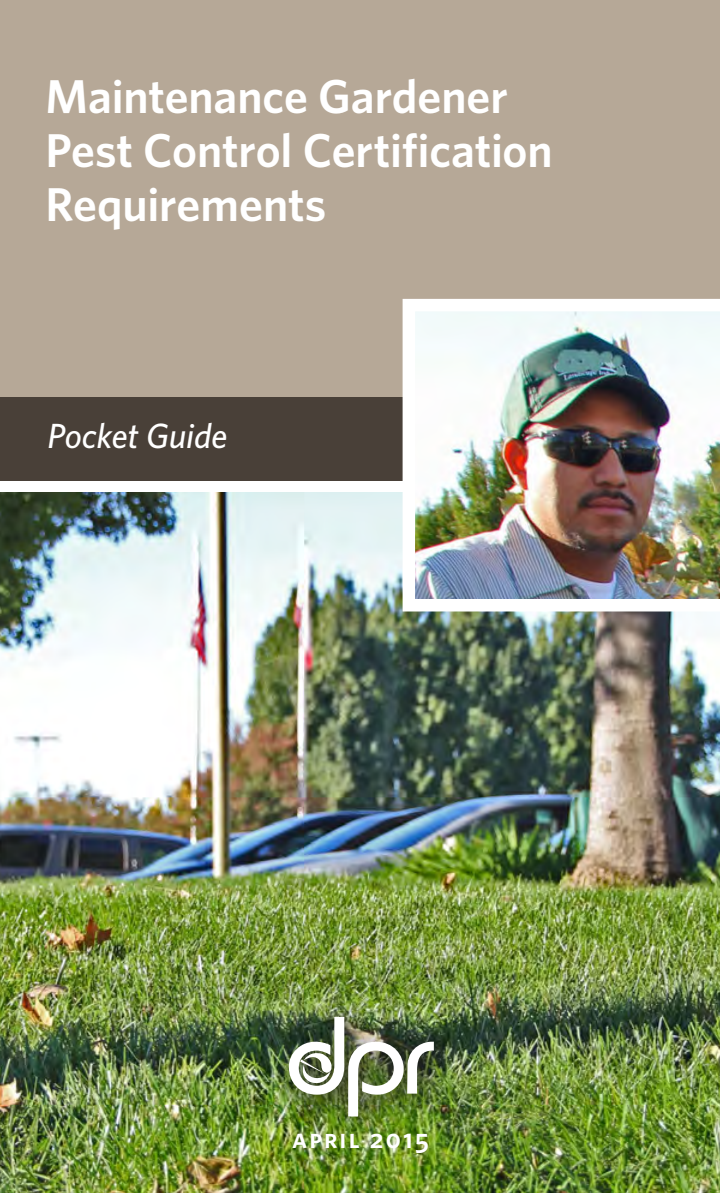
<style>
.page{position:relative;width:720px;height:1193px;background:#fff}
.page>*{position:absolute;margin:0;border:0;box-sizing:border-box;transform-origin:0 0}
.Cover_Large_Heading{font:600 47.5px/53.8px "Whitney";letter-spacing:-.005em;color:#fff}
.Cover_Small_Heading{font:italic 500 35px "Whitney";letter-spacing:-.005em;color:#fff}
.Cover_Footer{font:27.5px "Whitney Semibold SC";letter-spacing:.075em;color:#fff}
</style>
<div class="page">
<div style="left:0;top:0;width:720px;height:480px;background:#b6a897"></div>
<div style="left:0;top:397px;width:403px;height:83px;background:#494038"></div>
<img style="left:0;top:493px;width:720px;height:699px">
<img style="left:403px;top:299px;width:317px;height:312px">
<img style="left:270px;top:997px;width:193px;height:149px">
<img style="left:289px;top:1016px;width:145px;height:100px">
<p class="Cover_Large_Heading" style="left:46px;top:68px;width:509px">Maintenance Gardener<br>Pest Control Certification<br>Requirements</p>
<p class="Cover_Small_Heading" style="left:48px;top:415px;width:181px">Pocket Guide</p>
<p class="Cover_Footer" style="left:292px;top:1121px;width:138px">april 2015</p>
</div>
